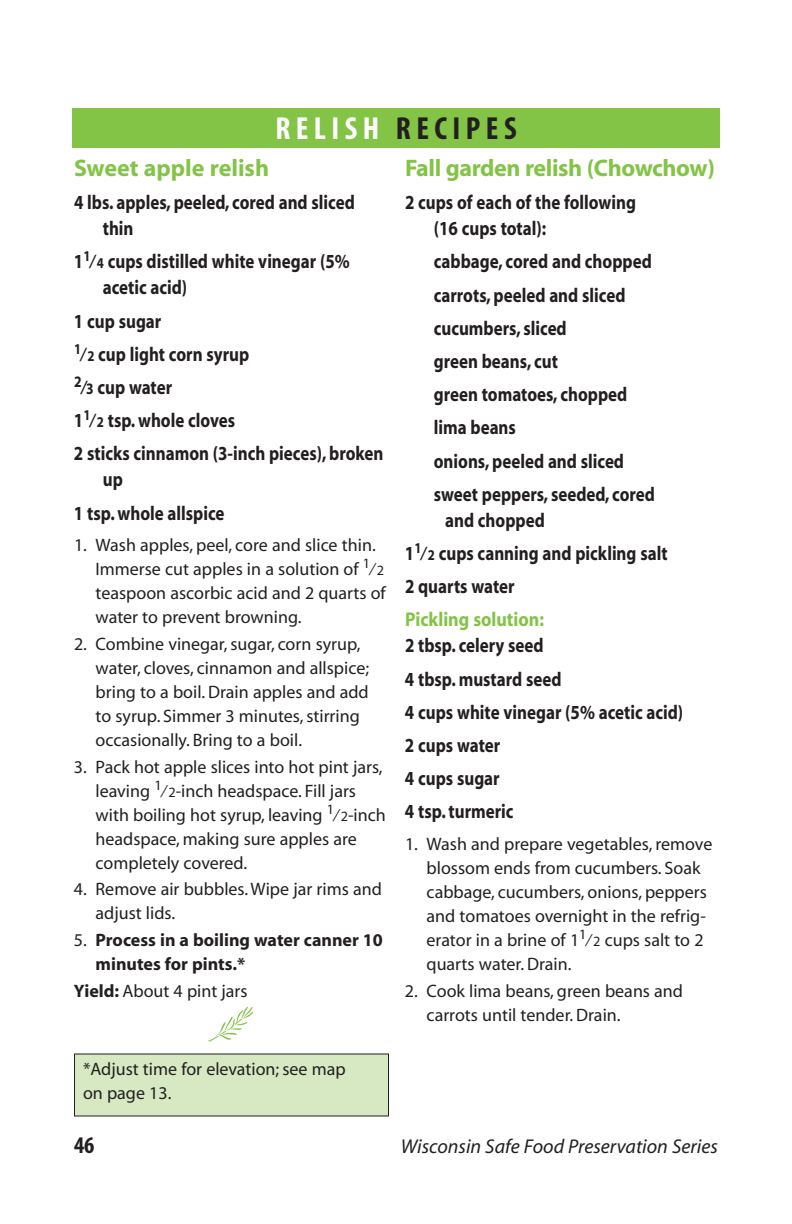
<style>
.page{position:relative;width:792px;height:1224px;background:#fff}
.page>*{position:absolute;margin:0;border:0;box-sizing:border-box;transform-origin:0 0}
.t1{font:60px "Df Delectables Plain";color:#83c447}
.t2{font:700 condensed 32px "Myriad";letter-spacing:.17em;color:#231f20}
.t3{font:700 24px "Myriad";letter-spacing:-.015em;color:#83c447}
.t4{font:700 condensed 24px "Myriad";color:#231f20}
.t5{font:700 20px/33.2px "Myriad";color:#231f20;scale:.85 1}
.t6{font:italic 20px "Myriad";color:#231f20}
.t7{font:700 20px "Myriad";color:#83c447;scale:.9 1}
.t8{font:18px/24px "Myriad";color:#231f20}
.t9{font:700 18px/24px "Myriad";color:#231f20}
.s1{color:#fff}
.s2{font-size:15px}
.s3{font-size:16px}
.s4{font-size:14.2px}
.s5{font-weight:400}
.s6{font-weight:700}
</style>
<div class="page">
<div style="left:72px;top:108px;width:648px;height:39px;background:#83c447"></div>
<div style="left:74px;top:1054px;width:314px;height:62px;background:#d7e9c3"></div>
<h2 class="t2" style="left:275px;top:117px;width:243px"><span class="s1">RELISH</span> RECIPES</h2>
<h3 class="t3" style="left:74px;top:159px;width:197px">Sweet apple relish</h3>
<p class="t5" style="left:103px;top:191px;width:298px;line-height:26px;text-indent:-29px">4 lbs. apples, peeled, cored and sliced thin</p>
<p class="t5" style="left:103px;top:250px;width:292px;line-height:26px;text-indent:-29px">1<sup>1</sup>⁄<span class="s2">4</span> cups distilled white vinegar (5% acetic acid)</p>
<p class="t5" style="left:74px;top:306px;width:366px">1 cup sugar<br><sup>1</sup>⁄<span class="s2">2</span> cup light corn syrup<br><sup>2</sup>⁄<span class="s3">3</span> cup water<br>1<sup>1</sup>⁄<span class="s2">2</span> tsp. whole cloves<br>2 sticks cinnamon (3-inch pieces), broken</p>
<p class="t5" style="left:74px;top:465px;width:179px;text-indent:29px">up<br>1 tsp. whole allspice</p>
<p class="t8" style="left:96px;top:534px;width:292px;text-indent:-22px">1. Wash apples, peel, core and slice thin.<br>Immerse cut apples in a solution of <sup>1</sup>⁄<span class="s4">2 </span>teaspoon ascorbic acid and 2 quarts of water to prevent browning.</p>
<p class="t8" style="left:96px;top:633px;width:275px;text-indent:-22px">2. Combine vinegar, sugar, corn syrup, water, cloves, cinnamon and allspice; bring to a boil. Drain apples and add to syrup. Simmer 3 minutes, stirring occasionally. Bring to a boil.</p>
<p class="t8" style="left:96px;top:756px;width:292px;text-indent:-22px">3. Pack hot apple slices into hot pint jars, leaving <sup>1</sup>⁄<span class="s4">2</span>-inch headspace. Fill jars with boiling hot syrup, leaving <sup>1</sup>⁄<span class="s4">2</span>-inch headspace, making sure apples are completely covered.</p>
<p class="t8" style="left:96px;top:879px;width:288px;text-indent:-22px">4. Remove air bubbles.Wipe jar rims and adjust lids.</p>
<p class="t9" style="left:96px;top:930px;width:289px;text-indent:-22px"><span class="s5">5.</span> Process in a boiling water canner 10 minutes for pints.*</p>
<p class="t8" style="left:74px;top:981px;width:175px"><span class="s6">Yield:</span> About 4 pint jars</p>
<h1 class="t1" style="left:205px;top:1004px;width:52px">o</h1>
<p class="t8" style="left:83px;top:1059px;width:264px">*Adjust time for elevation; see map on page 13.</p>
<h3 class="t3" style="left:405px;top:159px;width:311px">Fall garden relish (Chowchow)</h3>
<p class="t5" style="left:434px;top:191px;width:239px;line-height:26px;text-indent:-29px">2 cups of each of the following (16 cups total):</p>
<p class="t5" style="left:434px;top:247px;width:262px">cabbage, cored and chopped carrots, peeled and sliced cucumbers, sliced<br>green beans, cut<br>green tomatoes, chopped lima beans<br>onions, peeled and sliced sweet peppers, seeded, cored</p>
<p class="t5" style="left:405px;top:505px;width:310px;text-indent:40px">and chopped<br>1<sup>1</sup>⁄<span class="s2">2</span> cups canning and pickling salt<br>2 quarts water</p>
<p class="t7" style="left:405px;top:612px;width:156px">Pickling solution:</p>
<p class="t5" style="left:405px;top:631px;width:329px">2 tbsp. celery seed<br>4 tbsp. mustard seed<br>4 cups white vinegar (5% acetic acid)<br>2 cups water<br>4 cups sugar<br>4 tsp. turmeric</p>
<p class="t8" style="left:427px;top:833px;width:287px;text-indent:-22px">1. Wash and prepare vegetables, remove blossom ends from cucumbers. Soak cabbage, cucumbers, onions, peppers and tomatoes overnight in the refrig&shy;erator in a brine of 1<sup>1</sup>⁄<span class="s4">2</span> cups salt to 2 quarts water. Drain.</p>
<p class="t8" style="left:427px;top:980px;width:258px;text-indent:-22px">2. Cook lima beans, green beans and carrots until tender. Drain.</p>
<h3 class="t4" style="left:74px;top:1136px;width:22px">46</h3>
<p class="t6" style="left:401px;top:1138px;width:319px">Wisconsin Safe Food Preservation Series</p>
</div>
